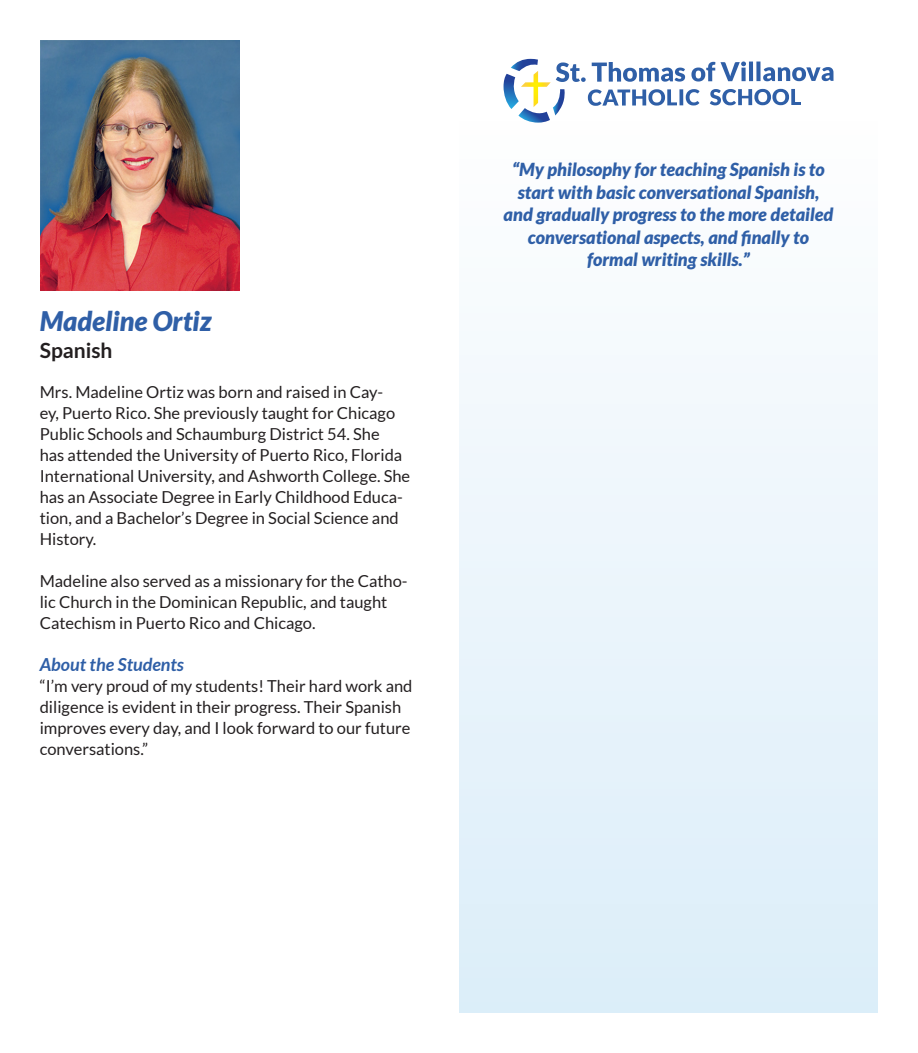
<style>
.page{position:relative;width:918px;height:1053px;background:#fff}
.page>*{position:absolute;margin:0;border:0;box-sizing:border-box;transform-origin:0 0}
.t1{font:italic 900 27px "Lato";color:#2f5fa7}
.t2{font:700 21px "Lato";color:#231f20}
.t3{font:italic 900 18px "Lato";color:#2f5fa7}
.t4{font:italic 700 18px "Lato";color:#2f5fa7}
.t5{font:16.5px/21px "Lato";color:#231f20}
</style>
<div class="page">
<div style="left:459px;top:120px;width:419px;height:892px;background:linear-gradient(to bottom,#fefefe,#dbedf9)"></div>
<svg style="left:504px;top:59px;width:330px;height:64px"></svg>
<img style="left:40px;top:40px;width:200px;height:250px">
<p class="t1" style="left:40px;top:305px;width:174px">Madeline Ortiz</p>
<p class="t2" style="left:40px;top:338px;width:74px">Spanish</p>
<p class="t5" style="left:40px;top:382px;width:372px">Mrs. Madeline Ortiz was born and raised in Cay-<br>ey, Puerto Rico. She previously taught for Chicago Public Schools and Schaumburg District 54. She<br>has attended the University of Puerto Rico, Florida International University, and Ashworth College. She has an Associate Degree in Early Childhood Educa&shy;tion, and a Bachelor’s Degree in Social Science and History.</p>
<p class="t5" style="left:40px;top:571px;width:369px">Madeline also served as a missionary for the Catho&shy;lic Church in the Dominican Republic, and taught<br>Catechism in Puerto Rico and Chicago.</p>
<p class="t4" style="left:40px;top:655px;width:146px">About the Students</p>
<p class="t5" style="left:40px;top:676px;width:374px">“I’m very proud of my students! Their hard work and diligence is evident in their progress. Their Spanish improves every day, and I look forward to our future conversations.”</p>
<p class="t3" style="left:512px;top:159px;width:314px">“My philosophy for teaching Spanish is to</p>
<p class="t3" style="left:518px;top:182px;width:303px">start with basic conversational Spanish,</p>
<p class="t3" style="left:504px;top:204px;width:331px">and gradually progress to the more detailed</p>
<p class="t3" style="left:528px;top:227px;width:283px">conversational aspects, and finally to</p>
<p class="t3" style="left:587px;top:249px;width:164px">formal writing skills.”</p>
</div>
